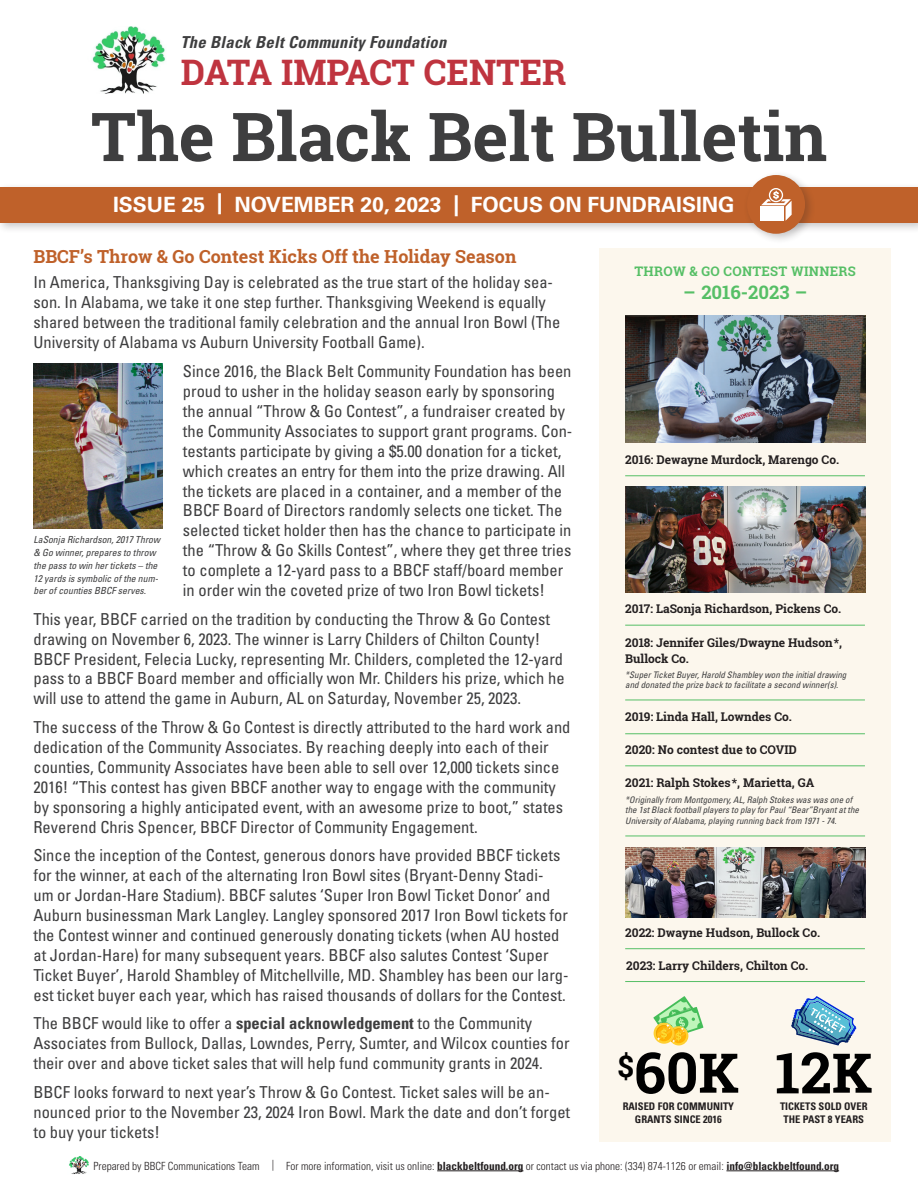
<style>
.page{position:relative;width:918px;height:1188px;background:#fff}
.page>*{position:absolute;margin:0;border:0;box-sizing:border-box;transform-origin:0 0}
.Headline{font:700 67.5px "Roboto Slab";color:#3e3e3f}
.Headline-2{font:700 57px "Roboto Slab";color:#000}
.Body_Text{font:700 35.1px "Roboto Slab";color:#bf343f}
.Headline-3{font:700 30px "Roboto Slab";color:#000}
.Body_Text-2{font:700 21px "Univers LT Std";color:#fff}
.Headline-4{font:700 18.6px "Roboto Slab";color:#56bf66}
.Headline-5{font:700 18px "Roboto Slab";color:#bf612a}
.t1{font:condensed 16.5px/19.8px "Univers LT Std";color:#3e3e3f}
.Body_Text-3{font:italic 700 condensed 16.5px "Univers LT Std";letter-spacing:.02em;color:#3e3e3f}
.Headline-6{font:700 13.2px "Roboto Slab";letter-spacing:.02em;color:#56bf66}
.t2{font:700 12px/16.5px "Roboto Slab";color:#231f20}
.t3{font:300 condensed 11.25px "Univers LT Std";color:#231f20}
.t4{font:300 condensed 10.8px "Univers LT Std";color:#231f20}
.Headline-7{font:700 condensed 10.5px "Univers LT Std";color:#231f20}
.t5{font:italic condensed 9.75px/12.8px "Univers LT Std";color:#3e3e3f}
.t6{font:italic condensed 9px/10.5px "Univers LT Std";color:#3e3e3f}
.s1{font-weight:700}
.s2{font-size:54.75px}
</style>
<div class="page">
<div style="left:0;top:182px;width:918px;height:52px;background:#231f20;opacity:.25"></div>
<div style="left:0;top:187px;width:918px;height:36px;background:#bf612a"></div>
<div style="left:743px;top:171px;width:73px;height:74px;background:#231f20;opacity:.25"></div>
<div style="left:747px;top:175px;width:58px;height:59px;background:#bf612a;border-radius:50%"></div>
<img style="left:92px;top:26px;width:74px;height:68px">
<hr style="left:437px;top:1171px;width:86px;height:1px;background:#231f20">
<hr style="left:726px;top:1171px;width:113px;height:1px;background:#231f20">
<img style="left:69px;top:1156px;width:20px;height:18px">
<div style="left:599px;top:248px;width:292px;height:894px;background:#fcf7ed"></div>
<img style="left:33px;top:364px;width:130px;height:164px">
<img style="left:625px;top:316px;width:240px;height:127px">
<img style="left:625px;top:487px;width:240px;height:106px">
<hr style="left:625px;top:475px;width:240px;height:1px;background:#56bf66">
<hr style="left:625px;top:625px;width:240px;height:1px;background:#56bf66">
<hr style="left:625px;top:700px;width:240px;height:1px;background:#56bf66">
<hr style="left:625px;top:733px;width:240px;height:1px;background:#56bf66">
<hr style="left:625px;top:765px;width:240px;height:1px;background:#56bf66">
<hr style="left:625px;top:836px;width:240px;height:1px;background:#56bf66">
<hr style="left:625px;top:948px;width:240px;height:1px;background:#56bf66">
<hr style="left:625px;top:981px;width:240px;height:1px;background:#56bf66">
<img style="left:625px;top:848px;width:240px;height:69px">
<svg style="left:669px;top:1026px;width:19px;height:19px"></svg>
<svg style="left:653px;top:996px;width:50px;height:47px"></svg>
<svg style="left:791px;top:996px;width:65px;height:50px"></svg>
<div style="left:760px;top:207px;width:24px;height:14px;background:#fff"></div>
<svg style="left:761px;top:188px;width:31px;height:33px"></svg>
<p class="Body_Text-3" style="left:180px;top:32px;width:268px">The Black Belt Community Foundation</p>
<p class="Body_Text" style="left:181px;top:49px;width:387px">DATA IMPACT CENTER</p>
<p class="Headline" style="left:91px;top:90px;width:738px">The Black Belt Bulletin</p>
<p class="Body_Text-2" style="left:113px;top:192px;width:623px">ISSUE 25 | NOVEMBER 20, 2023 | FOCUS ON FUNDRAISING</p>
<p class="Headline-5" style="left:33px;top:244px;width:484px">BBCF’s Throw &amp; Go Contest Kicks Off the Holiday Season</p>
<p class="t1" style="left:33px;top:272px;width:528px">In America, Thanksgiving Day is celebrated as the true start of the holiday sea&shy;son. In Alabama, we take it one step further. Thanksgiving Weekend is equally shared between the traditional family celebration and the annual Iron Bowl (The University of Alabama vs Auburn University Football Game).</p>
<p class="t1" style="left:183px;top:361px;width:391px">Since 2016, the Black Belt Community Foundation has been proud to usher in the holiday season early by sponsoring the annual “Throw &amp; Go Contest”, a fundraiser created by the Community Associates to support grant programs. Con&shy;testants participate by giving a $5.00 donation for a ticket, which creates an entry for them into the prize drawing. All the tickets are placed in a container, and a member of the BBCF Board of Directors randomly selects one ticket. The selected ticket holder then has the chance to participate in the “Throw &amp; Go Skills Contest”, where they get three tries to complete a 12-yard pass to a BBCF staff/board member in order win the coveted prize of two Iron Bowl tickets!</p>
<p class="t1" style="left:33px;top:609px;width:533px">This year, BBCF carried on the tradition by conducting the Throw &amp; Go Contest drawing on November 6, 2023. The winner is Larry Childers of Chilton County!<br>BBCF President, Felecia Lucky, representing Mr. Childers, completed the 12-yard pass to a BBCF Board member and officially won Mr. Childers his prize, which he will use to attend the game in Auburn, AL on Saturday, November 25, 2023.</p>
<p class="t1" style="left:33px;top:717px;width:539px">The success of the Throw &amp; Go Contest is directly attributed to the hard work and dedication of the Community Associates. By reaching deeply into each of their counties, Community Associates have been able to sell over 12,000 tickets since 2016! “This contest has given BBCF another way to engage with the community by sponsoring a highly anticipated event, with an awesome prize to boot,” states Reverend Chris Spencer, BBCF Director of Community Engagement.</p>
<p class="t1" style="left:33px;top:845px;width:537px">Since the inception of the Contest, generous donors have provided BBCF tickets for the winner, at each of the alternating Iron Bowl sites (Bryant-Denny Stadi-<br>um or Jordan-Hare Stadium). BBCF salutes ‘Super Iron Bowl Ticket Donor’ and Auburn businessman Mark Langley. Langley sponsored 2017 Iron Bowl tickets for the Contest winner and continued generously donating tickets (when AU hosted at Jordan-Hare) for many subsequent years. BBCF also salutes Contest ‘Super Ticket Buyer’, Harold Shambley of Mitchellville, MD. Shambley has been our larg&shy;est ticket buyer each year, which has raised thousands of dollars for the Contest.</p>
<p class="t1" style="left:33px;top:1013px;width:538px">The BBCF would like to offer a <span class="s1">special acknowledgement</span> to the Community<br>Associates from Bullock, Dallas, Lowndes, Perry, Sumter, and Wilcox counties for their over and above ticket sales that will help fund community grants in 2024.</p>
<p class="t1" style="left:33px;top:1082px;width:538px">BBCF looks forward to next year’s Throw &amp; Go Contest. Ticket sales will be an&shy;nounced prior to the November 23, 2024 Iron Bowl. Mark the date and don’t forget to buy your tickets!</p>
<p class="t5" style="left:33px;top:533px;width:128px">LaSonja Richardson, 2017 Throw &amp; Go winner, prepares to throw the pass to win her tickets – the<br>12 yards is symbolic of the num&shy;ber of counties BBCF serves.</p>
<p class="Headline-6" style="left:635px;top:263px;width:223px">THROW &amp; GO CONTEST WINNERS</p>
<p class="Headline-4" style="left:683px;top:279px;width:125px">– 2016-2023 –</p>
<p class="t2" style="left:625px;top:451px;width:215px">2016: Dewayne Murdock, Marengo Co.</p>
<p class="t2" style="left:625px;top:600px;width:218px">2017: LaSonja Richardson, Pickens Co.</p>
<p class="t2" style="left:625px;top:634px;width:218px">2018: Jennifer Giles/Dwayne Hudson*,<br>Bullock Co.</p>
<p class="t6" style="left:625px;top:669px;width:223px">*Super Ticket Buyer, Harold Shambley won the initial drawing</p>
<p class="t6" style="left:625px;top:680px;width:214px">and donated the prize back to facilitate a second winner(s).</p>
<p class="t2" style="left:625px;top:709px;width:168px">2019: Linda Hall, Lowndes Co.</p>
<p class="t2" style="left:625px;top:741px;width:173px">2020: No contest due to COVID</p>
<p class="t2" style="left:625px;top:774px;width:191px">2021: Ralph Stokes*, Marietta, GA</p>
<p class="t6" style="left:625px;top:794px;width:235px">*Originally from Montgomery, AL, Ralph Stokes was was one of the 1st Black football players to play for Paul “Bear”Bryant at the<br>University of Alabama, playing running back from 1971 - 74.</p>
<p class="t2" style="left:625px;top:924px;width:196px">2022: Dwayne Hudson, Bullock Co.</p>
<p class="t2" style="left:626px;top:957px;width:184px">2023: Larry Childers, Chilton Co.</p>
<p class="Headline-3" style="left:618px;top:1045px;width:18px">$</p>
<p class="Headline-7" style="left:623px;top:1100px;width:113px">RAISED FOR COMMUNITY</p>
<p class="Headline-2" style="left:634px;top:1034px;width:107px">60<span class="s2">K</span></p>
<p class="Headline-2" style="left:775px;top:1034px;width:99px">12<span class="s2">K</span></p>
<p class="Headline-7" style="left:635px;top:1113px;width:88px">GRANTS SINCE 2016</p>
<p class="Headline-7" style="left:780px;top:1099px;width:89px">TICKETS SOLD OVER</p>
<p class="Headline-7" style="left:783px;top:1113px;width:82px">THE PAST 8 YEARS</p>
<p class="t3" style="left:94px;top:1159px;width:167px">Prepared by BBCF Communications Team</p>
<p class="t4" style="left:272px;top:1158px;width:4px">|</p>
<p class="t3" style="left:286px;top:1159px;width:555px">For more information, visit us online: <span class="s1">blackbeltfound.org</span> or contact us via phone: (334) 874-1126 or email: <span class="s1">info@blackbeltfound.org</span></p>
</div>
